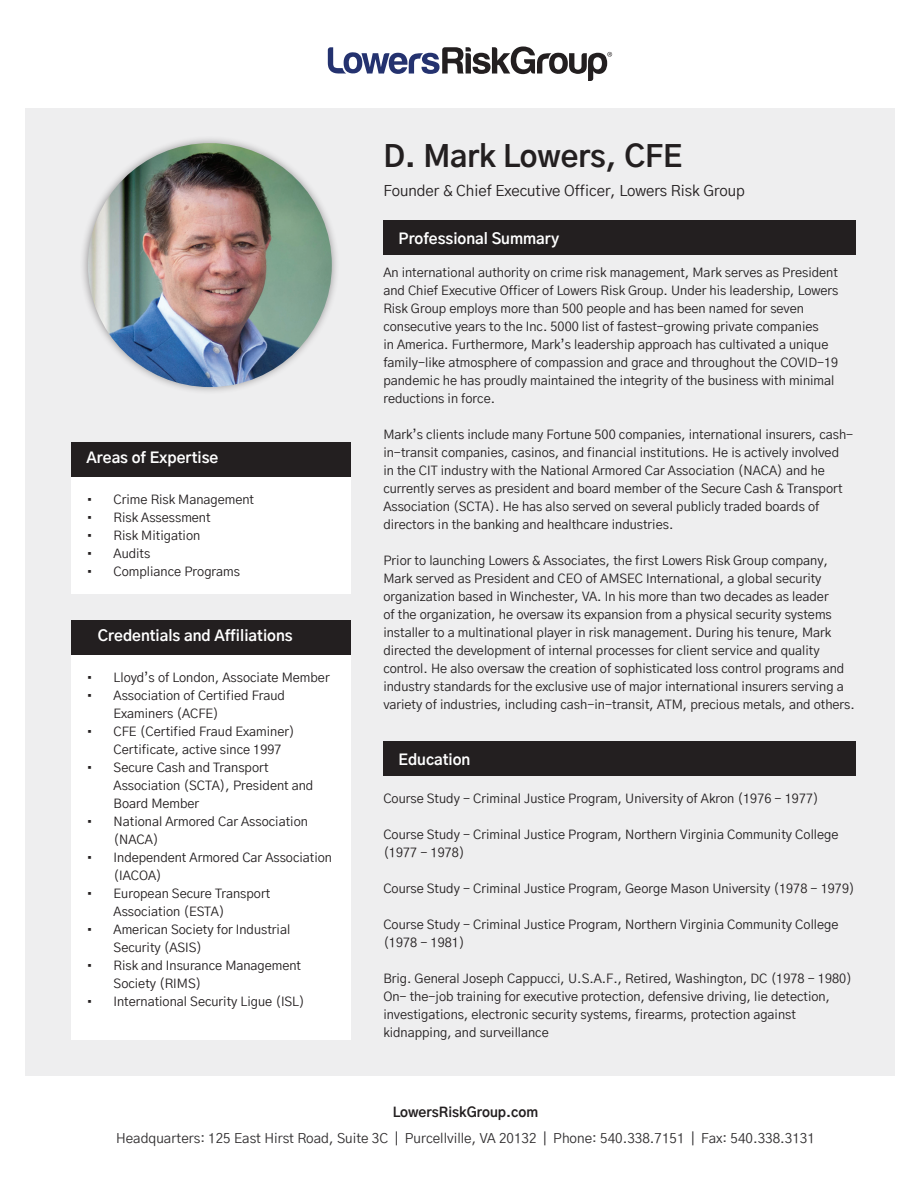
<style>
.page{position:relative;width:918px;height:1188px;background:#fff}
.page>*{position:absolute;margin:0;border:0;box-sizing:border-box;transform-origin:0 0}
.t1{font:700 30px "Gothic A1";color:#231f20}
.t2{font:700 15px "Gothic A1";color:#fff}
.t3{font:15px "Gothic A1";color:#231f20}
.t4{font:13.5px "Gothic A1";color:#312f30}
.t5{font:700 13.5px "Gothic A1";color:#231f20}
.t6{font:12.75px/18px "Gothic A1";color:#231f20}
</style>
<div class="page">
<div style="left:25px;top:108px;width:869px;height:967px;background:#eeeeef"></div>
<svg style="left:328px;top:46px;width:284px;height:35px"></svg>
<div style="left:383px;top:221px;width:472px;height:34px;background:#231f20"></div>
<div style="left:72px;top:476px;width:279px;height:118px;background:#fff"></div>
<div style="left:72px;top:442px;width:279px;height:34px;background:#231f20"></div>
<div style="left:80px;top:135px;width:260px;height:260px;background:#231f20;opacity:.42"></div>
<img style="left:88px;top:143px;width:244px;height:244px;border-radius:122px">
<div style="left:383px;top:742px;width:472px;height:34px;background:#231f20"></div>
<div style="left:72px;top:654px;width:279px;height:386px;background:#fff"></div>
<div style="left:72px;top:620px;width:279px;height:34px;background:#231f20"></div>
<h1 class="t1" style="left:383px;top:132px;width:300px">D. Mark Lowers, CFE</h1>
<p class="t3" style="left:383px;top:179px;width:363px">Founder &amp; Chief Executive Officer, Lowers Risk Group</p>
<p class="t2" style="left:87px;top:446px;width:133px">Areas of Expertise</p>
<p class="t6" style="left:87px;top:490px;width:169px">• Crime Risk Management</p>
<p class="t6" style="left:87px;top:508px;width:125px">• Risk Assessment</p>
<p class="t6" style="left:87px;top:526px;width:115px">• Risk Mitigation</p>
<p class="t6" style="left:87px;top:544px;width:65px">• Audits</p>
<p class="t6" style="left:87px;top:562px;width:155px">• Compliance Programs</p>
<p class="t2" style="left:98px;top:624px;width:196px">Credentials and Affiliations</p>
<p class="t6" style="left:87px;top:668px;width:245px">• Lloyd’s of London, Associate Member</p>
<p class="t6" style="left:114px;top:686px;width:173px;text-indent:-27px">• Association of Certified Fraud<br>Examiners (ACFE)</p>
<p class="t6" style="left:114px;top:722px;width:183px;text-indent:-27px">• CFE (Certified Fraud Examiner)<br>Certificate, active since 1997</p>
<p class="t6" style="left:114px;top:758px;width:201px;text-indent:-27px">• Secure Cash and Transport<br>Association (SCTA), President and<br>Board Member</p>
<p class="t6" style="left:114px;top:812px;width:196px;text-indent:-27px">• National Armored Car Association (NACA)</p>
<p class="t6" style="left:114px;top:848px;width:220px;text-indent:-27px">• Independent Armored Car Association (IACOA)</p>
<p class="t6" style="left:114px;top:884px;width:158px;text-indent:-27px">• European Secure Transport<br>Association (ESTA)</p>
<p class="t6" style="left:114px;top:920px;width:178px;text-indent:-27px">• American Society for Industrial<br>Security (ASIS)</p>
<p class="t6" style="left:114px;top:956px;width:189px;text-indent:-27px">• Risk and Insurance Management<br>Society (RIMS)</p>
<p class="t6" style="left:87px;top:992px;width:220px">• International Security Ligue (ISL)</p>
<p class="t2" style="left:399px;top:226px;width:162px">Professional Summary</p>
<p class="t6" style="left:383px;top:263px;width:457px">An international authority on crime risk management, Mark serves as President and Chief Executive Officer of Lowers Risk Group. Under his leadership, Lowers Risk Group employs more than 500 people and has been named for seven consecutive years to the Inc. 5000 list of fastest-growing private companies<br>in America. Furthermore, Mark’s leadership approach has cultivated a unique family-like atmosphere of compassion and grace and throughout the COVID-19 pandemic he has proudly maintained the integrity of the business with minimal reductions in force.</p>
<p class="t6" style="left:383px;top:425px;width:471px">Mark’s clients include many Fortune 500 companies, international insurers, cash&shy;in-transit companies, casinos, and financial institutions. He is actively involved<br>in the CIT industry with the National Armored Car Association (NACA) and he currently serves as president and board member of the Secure Cash &amp; Transport Association (SCTA). He has also served on several publicly traded boards of directors in the banking and healthcare industries.</p>
<p class="t6" style="left:383px;top:551px;width:473px">Prior to launching Lowers &amp; Associates, the first Lowers Risk Group company, Mark served as President and CEO of AMSEC International, a global security organization based in Winchester, VA. In his more than two decades as leader<br>of the organization, he oversaw its expansion from a physical security systems installer to a multinational player in risk management. During his tenure, Mark directed the development of internal processes for client service and quality control. He also oversaw the creation of sophisticated loss control programs and industry standards for the exclusive use of major international insurers serving a variety of industries, including cash-in-transit, ATM, precious metals, and others.</p>
<p class="t2" style="left:399px;top:747px;width:73px">Education</p>
<p class="t6" style="left:383px;top:788px;width:437px">Course Study - Criminal Justice Program, University of Akron (1976 - 1977)</p>
<p class="t6" style="left:383px;top:825px;width:457px">Course Study - Criminal Justice Program, Northern Virginia Community College (1977 - 1978)</p>
<p class="t6" style="left:383px;top:879px;width:473px">Course Study - Criminal Justice Program, George Mason University (1978 - 1979)</p>
<p class="t6" style="left:383px;top:915px;width:457px">Course Study - Criminal Justice Program, Northern Virginia Community College (1978 - 1981)</p>
<p class="t6" style="left:383px;top:969px;width:470px">Brig. General Joseph Cappucci, U.S.A.F., Retired, Washington, DC (1978 - 1980)<br>On- the-job training for executive protection, defensive driving, lie detection, investigations, electronic security systems, firearms, protection against kidnapping, and surveillance</p>
<p class="t5" style="left:393px;top:1102px;width:147px">LowersRiskGroup.com</p>
<p class="t4" style="left:116px;top:1128px;width:700px">Headquarters: 125 East Hirst Road, Suite 3C | Purcellville, VA 20132 | Phone: 540.338.7151 | Fax: 540.338.3131</p>
</div>
